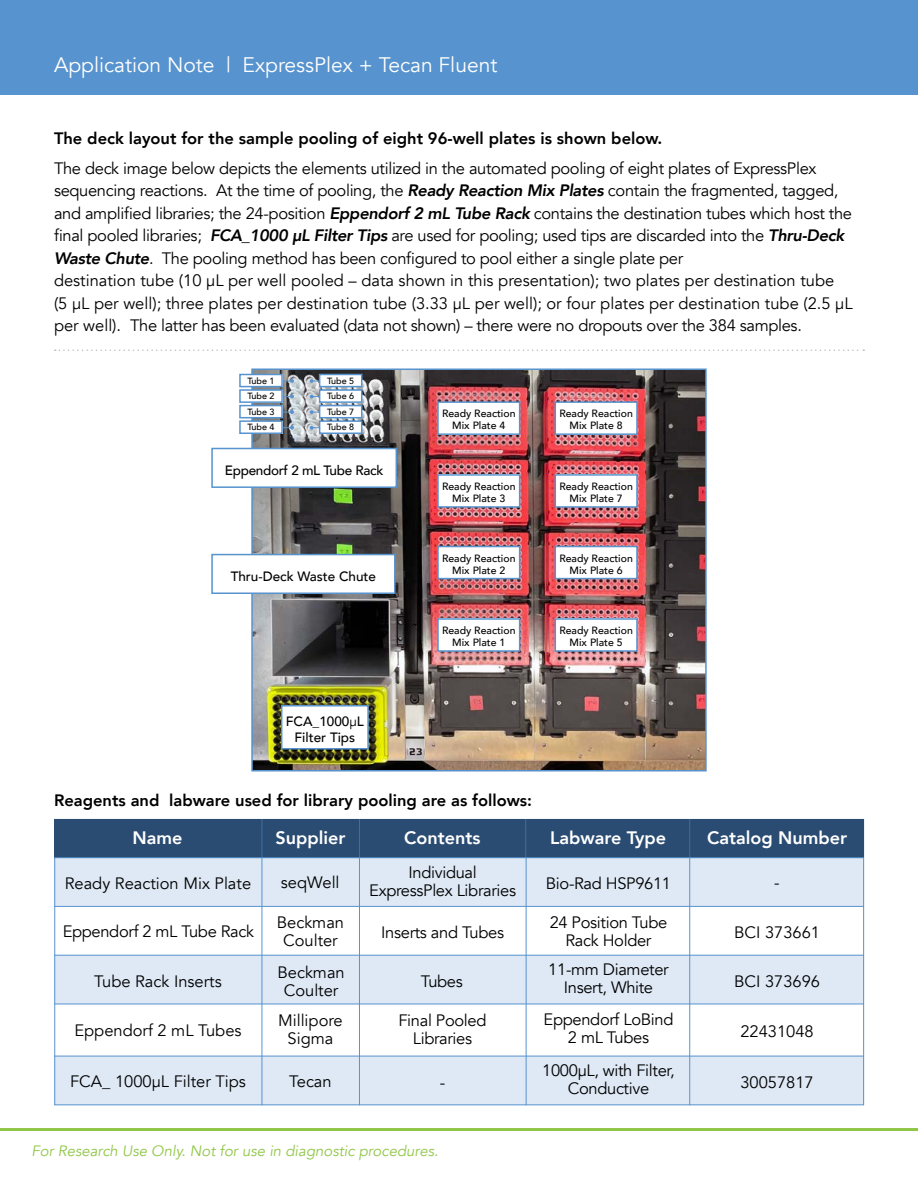
<style>
.page{position:relative;width:918px;height:1188px;background:#fff}
.page>*{position:absolute;margin:0;border:0;box-sizing:border-box;transform-origin:0 0}
.t1{font:21px "Avenir";color:#fff}
.t2{font:800 18px "Avenir";color:#fff}
.t3{font:16.5px/22.5px "Avenir";letter-spacing:-.02em;color:#000;text-align:center}
.t4{font:16.5px/18px "Avenir";color:#000;text-align:center}
.t5{font:800 16.5px "Avenir";color:#000}
.t6{font:italic 15px "Avenir";color:#90c748}
.t7{font:500 13.5px/16.5px "Avenir";color:#000;text-align:center}
.t8{font:500 13.5px "Avenir";letter-spacing:-.02em;color:#000}
.t9{font:500 10.5px/12px "Avenir";color:#000;text-align:center}
.t10{font:500 9px "Avenir";color:#000}
.s1{font-weight:800;font-style:italic}
.s2{font-weight:400}
</style>
<div class="page">
<div style="left:54px;top:858px;width:810px;height:48px;background:#dee9f5"></div>
<div style="left:54px;top:955px;width:810px;height:48px;background:#dee9f5"></div>
<div style="left:54px;top:1056px;width:810px;height:49px;background:#dee9f5"></div>
<div style="left:0;top:0;width:918px;height:94px;background:#5793ce"></div>
<hr style="left:0;top:1128px;width:918px;height:3px;background:#90c748">
<svg style="left:55px;top:350px;width:809px;height:1px"></svg>
<div style="left:54px;top:819px;width:810px;height:38px;background:#2a4c72"></div>
<hr style="left:54px;top:906px;width:810px;height:1px;background:#5793ce">
<hr style="left:54px;top:857px;width:810px;height:1px;background:#5793ce">
<hr style="left:54px;top:955px;width:810px;height:1px;background:#5793ce">
<hr style="left:54px;top:1056px;width:810px;height:1px;background:#5793ce">
<hr style="left:54px;top:1004px;width:810px;height:1px;background:#5793ce">
<hr style="left:262px;top:819px;width:1px;height:38px;background:#5793ce">
<hr style="left:359px;top:819px;width:1px;height:38px;background:#5793ce">
<hr style="left:525px;top:819px;width:1px;height:38px;background:#5793ce">
<hr style="left:689px;top:819px;width:1px;height:38px;background:#5793ce">
<hr style="left:262px;top:857px;width:1px;height:248px;background:#5793ce">
<hr style="left:359px;top:857px;width:1px;height:248px;background:#5793ce">
<hr style="left:526px;top:857px;width:1px;height:248px;background:#5793ce">
<hr style="left:689px;top:857px;width:1px;height:248px;background:#5793ce">
<img style="left:254px;top:371px;width:450px;height:398px">
<div style="left:251px;top:368px;width:456px;height:404px;border:2px solid #5793ce"></div>
<div style="left:212px;top:555px;width:183px;height:38px;background:#fff"></div>
<div style="left:211px;top:554px;width:185px;height:40px;border:2px solid #5793ce"></div>
<div style="left:212px;top:449px;width:184px;height:38px;background:#fff"></div>
<div style="left:211px;top:448px;width:186px;height:40px;border:2px solid #5793ce"></div>
<div style="left:282px;top:706px;width:86px;height:43px;background:#fff"></div>
<div style="left:281px;top:705px;width:88px;height:45px;border:2px solid #5793ce"></div>
<svg style="left:283px;top:379px;width:11px;height:4px"></svg>
<svg style="left:310px;top:379px;width:9px;height:4px"></svg>
<svg style="left:283px;top:395px;width:11px;height:3px"></svg>
<svg style="left:310px;top:395px;width:9px;height:3px"></svg>
<svg style="left:283px;top:410px;width:11px;height:4px"></svg>
<svg style="left:310px;top:410px;width:9px;height:4px"></svg>
<svg style="left:283px;top:426px;width:11px;height:4px"></svg>
<svg style="left:310px;top:426px;width:9px;height:4px"></svg>
<div style="left:240px;top:374px;width:42px;height:13px;background:#fff"></div>
<div style="left:239px;top:374px;width:44px;height:13px;border:2px solid #5793ce"></div>
<div style="left:320px;top:374px;width:42px;height:13px;background:#fff"></div>
<div style="left:319px;top:374px;width:43px;height:13px;border:2px solid #5793ce"></div>
<div style="left:240px;top:390px;width:42px;height:12px;background:#fff"></div>
<div style="left:239px;top:389px;width:44px;height:14px;border:2px solid #5793ce"></div>
<div style="left:320px;top:390px;width:42px;height:12px;background:#fff"></div>
<div style="left:319px;top:389px;width:43px;height:14px;border:2px solid #5793ce"></div>
<div style="left:240px;top:406px;width:42px;height:12px;background:#fff"></div>
<div style="left:239px;top:405px;width:44px;height:13px;border:2px solid #5793ce"></div>
<div style="left:320px;top:406px;width:42px;height:12px;background:#fff"></div>
<div style="left:319px;top:405px;width:43px;height:13px;border:2px solid #5793ce"></div>
<div style="left:240px;top:421px;width:42px;height:12px;background:#fff"></div>
<div style="left:239px;top:420px;width:44px;height:14px;border:2px solid #5793ce"></div>
<div style="left:320px;top:421px;width:42px;height:12px;background:#fff"></div>
<div style="left:319px;top:420px;width:43px;height:14px;border:2px solid #5793ce"></div>
<div style="left:438px;top:402px;width:82px;height:32px;background:#fff"></div>
<div style="left:437px;top:401px;width:83px;height:34px;border:2px solid #5793ce"></div>
<div style="left:555px;top:402px;width:82px;height:32px;background:#fff"></div>
<div style="left:555px;top:401px;width:83px;height:34px;border:2px solid #5793ce"></div>
<div style="left:438px;top:475px;width:82px;height:32px;background:#fff"></div>
<div style="left:437px;top:474px;width:83px;height:34px;border:2px solid #5793ce"></div>
<div style="left:555px;top:475px;width:82px;height:32px;background:#fff"></div>
<div style="left:555px;top:474px;width:83px;height:34px;border:2px solid #5793ce"></div>
<div style="left:438px;top:547px;width:82px;height:32px;background:#fff"></div>
<div style="left:437px;top:546px;width:83px;height:33px;border:2px solid #5793ce"></div>
<div style="left:555px;top:547px;width:82px;height:32px;background:#fff"></div>
<div style="left:555px;top:546px;width:83px;height:33px;border:2px solid #5793ce"></div>
<div style="left:438px;top:619px;width:82px;height:32px;background:#fff"></div>
<div style="left:437px;top:618px;width:83px;height:34px;border:2px solid #5793ce"></div>
<div style="left:555px;top:619px;width:82px;height:32px;background:#fff"></div>
<div style="left:555px;top:618px;width:83px;height:34px;border:2px solid #5793ce"></div>
<p class="t1" style="left:54px;top:52px;width:445px">Application Note | ExpressPlex + Tecan Fluent</p>
<p class="t5" style="left:54px;top:126px;width:610px">The deck layout for the sample pooling of eight 96-well plates is shown below.</p>
<p class="t3" style="left:54px;top:157px;width:800px;text-align:left">The deck image below depicts the elements utilized in the automated pooling of eight plates of ExpressPlex sequencing reactions. At the time of pooling, the <span class="s1">Ready Reaction Mix Plates</span> contain the fragmented, tagged, and amplified libraries; the 24-position <span class="s1">Eppendorf 2 mL Tube Rack</span> contains the destination tubes which host the final pooled libraries; <span class="s1">FCA_1000 µL Filter Tips</span> are used for pooling; used tips are discarded into the <span class="s1">Thru-Deck Waste Chute</span>. The pooling method has been configured to pool either a single plate per<br>destination tube (10 µL per well pooled – data shown in this presentation); two plates per destination tube<br>(5 µL per well); three plates per destination tube (3.33 µL per well); or four plates per destination tube (2.5 µL per well). The latter has been evaluated (data not shown) – there were no dropouts over the 384 samples.</p>
<p class="t10" style="left:247px;top:373px;width:29px">Tube 1</p>
<p class="t10" style="left:327px;top:373px;width:29px">Tube 5</p>
<p class="t10" style="left:247px;top:388px;width:29px">Tube 2</p>
<p class="t10" style="left:327px;top:388px;width:29px">Tube 6</p>
<p class="t10" style="left:247px;top:404px;width:29px">Tube 3</p>
<p class="t10" style="left:327px;top:404px;width:29px">Tube 7</p>
<p class="t10" style="left:247px;top:419px;width:29px">Tube 4</p>
<p class="t10" style="left:327px;top:419px;width:29px">Tube 8</p>
<p class="t8" style="left:225px;top:458px;width:160px">Eppendorf 2 mL Tube Rack</p>
<p class="t7" style="left:231px;top:567px;width:147px">Thru-Deck Waste Chute</p>
<p class="t7" style="left:286px;top:712px;width:80px">FCA_1000<span class="s2">µ</span>L<br>Filter Tips</p>
<p class="t9" style="left:442px;top:407px;width:75px">Ready Reaction<br>Mix Plate 4</p>
<p class="t9" style="left:559px;top:407px;width:75px">Ready Reaction<br>Mix Plate 8</p>
<p class="t9" style="left:442px;top:480px;width:75px">Ready Reaction<br>Mix Plate 3</p>
<p class="t9" style="left:559px;top:480px;width:75px">Ready Reaction<br>Mix Plate 7</p>
<p class="t9" style="left:442px;top:552px;width:75px">Ready Reaction<br>Mix Plate 2</p>
<p class="t9" style="left:559px;top:552px;width:75px">Ready Reaction<br>Mix Plate 6</p>
<p class="t9" style="left:442px;top:624px;width:75px">Ready Reaction<br>Mix Plate 1</p>
<p class="t9" style="left:559px;top:624px;width:75px">Ready Reaction<br>Mix Plate 5</p>
<p class="t5" style="left:54px;top:787px;width:480px">Reagents and labware used for library pooling are as follows:</p>
<p class="t2" style="left:133px;top:824px;width:51px">Name</p>
<p class="t2" style="left:275px;top:824px;width:72px">Supplier</p>
<p class="t2" style="left:404px;top:824px;width:78px">Contents</p>
<p class="t2" style="left:550px;top:824px;width:118px">Labware Type</p>
<p class="t2" style="left:707px;top:824px;width:141px">Catalog Number</p>
<p class="t3" style="left:369px;top:864px;width:148px;line-height:18px">Individual<br>ExpressPlex Libraries</p>
<p class="t3" style="left:546px;top:872px;width:127px">Bio-Rad HSP9611</p>
<p class="t3" style="left:550px;top:913px;width:119px;line-height:18px">24 Position Tube<br>Rack Holder</p>
<p class="t3" style="left:548px;top:961px;width:122px;line-height:18px">11-mm Diameter<br>Insert, White</p>
<p class="t3" style="left:544px;top:1010px;width:131px;line-height:18px">Eppendorf LoBind<br>2 mL Tubes</p>
<p class="t3" style="left:542px;top:1062px;width:134px;line-height:18px">1000µL, with Filter,<br>Conductive</p>
<p class="t4" style="left:281px;top:873px;width:60px">seqWell</p>
<p class="t3" style="left:774px;top:871px;width:7px">-</p>
<p class="t4" style="left:734px;top:923px;width:87px">BCI 373661</p>
<p class="t4" style="left:734px;top:973px;width:87px">BCI 373696</p>
<p class="t4" style="left:65px;top:874px;width:188px">Ready Reaction Mix Plate</p>
<p class="t3" style="left:63px;top:921px;width:193px">Eppendorf 2 mL Tube Rack</p>
<p class="t4" style="left:94px;top:972px;width:129px">Tube Rack Inserts</p>
<p class="t4" style="left:74px;top:1021px;width:169px">Eppendorf 2 mL Tubes</p>
<p class="t4" style="left:70px;top:1073px;width:177px">FCA_ 1000µL Filter Tips</p>
<p class="t4" style="left:277px;top:914px;width:69px">Beckman<br>Coulter</p>
<p class="t3" style="left:381px;top:921px;width:124px">Inserts and Tubes</p>
<p class="t3" style="left:421px;top:970px;width:44px">Tubes</p>
<p class="t3" style="left:398px;top:1012px;width:90px;line-height:18px">Final Pooled<br>Libraries</p>
<p class="t3" style="left:440px;top:1071px;width:7px">-</p>
<p class="t4" style="left:277px;top:963px;width:69px">Beckman<br>Coulter</p>
<p class="t4" style="left:278px;top:1012px;width:66px">Millipore<br>Sigma</p>
<p class="t3" style="left:289px;top:1070px;width:44px">Tecan</p>
<p class="t4" style="left:740px;top:1022px;width:75px">22431048</p>
<p class="t4" style="left:740px;top:1074px;width:75px">30057817</p>
<p class="t6" style="left:32px;top:1142px;width:408px">For Research Use Only. Not for use in diagnostic procedures.</p>
</div>
